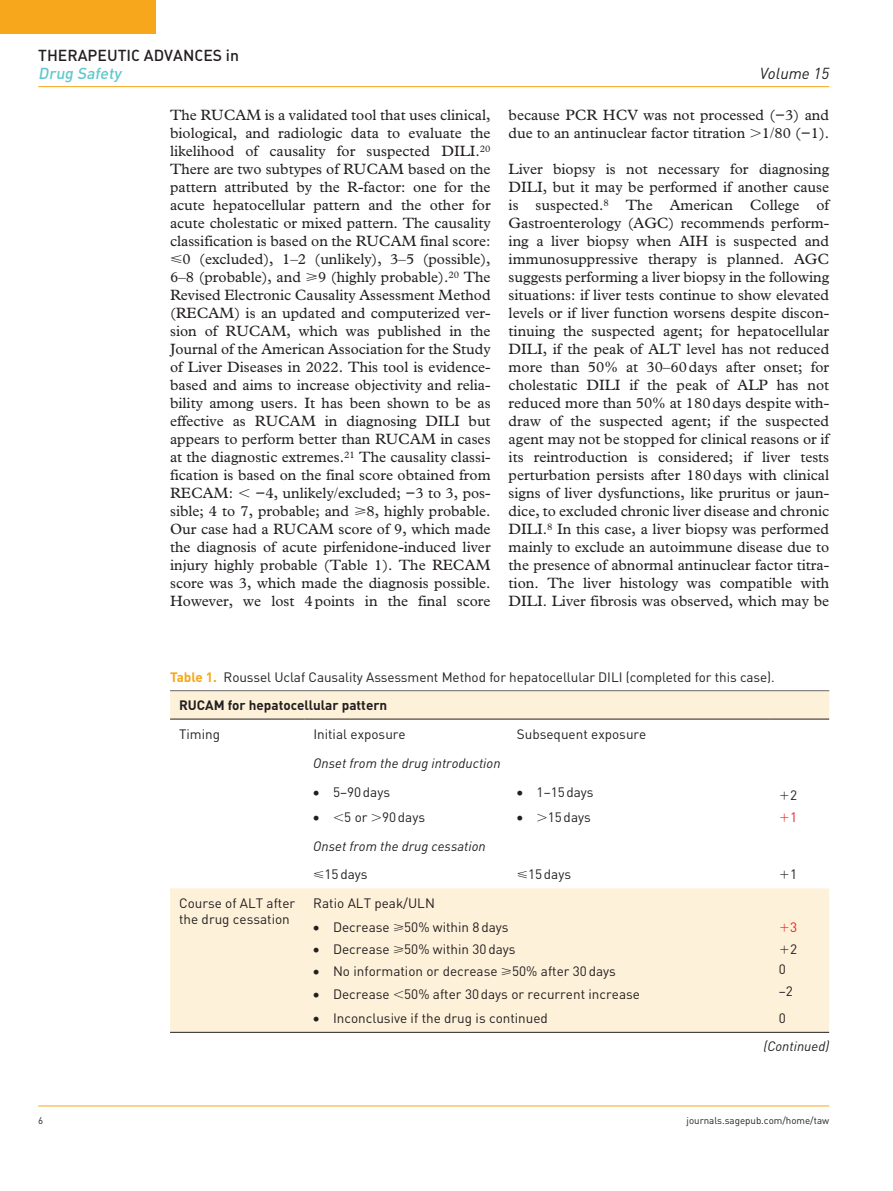
<style>
.page{position:relative;width:893px;height:1191px;background:#fff}
.page>*{position:absolute;margin:0;border:0;box-sizing:border-box;transform-origin:0 0}
.t1{font:15.75px "DIN Medium Alternate";color:#231f20}
.t2{font:italic 15.75px "DIN Medium Alternate";color:#60c7cc}
.t3{font:italic 15.75px "DIN";color:#231f20}
.t4{font:15px/18px "Plantin Std";color:#231f20;text-align:justify}
.t5{font:13.5px/28.5px "DIN";color:#231f20}
.t6{font:italic 13.5px/28.2px "DIN";color:#231f20}
.t7{font:13.5px "DIN";color:#ee1f23}
.t8{font:9.75px "DIN";color:#231f20}
.s1{font-weight:700;color:#f7a71c}
.s2{font-weight:700}
.s3{font-style:normal}
</style>
<div class="page">
<hr style="left:38px;top:1105px;width:791px;height:1px;background:#f7a71c">
<div style="left:0;top:0;width:155px;height:34px;background:#f7a71c"></div>
<hr style="left:38px;top:86px;width:791px;height:1px;background:#f7a71c">
<hr style="left:170px;top:690px;width:659px;height:1px;background:#231f20">
<div style="left:170px;top:691px;width:659px;height:341px;background:#fef1d9"></div>
<svg style="left:170px;top:719px;width:659px;height:169px"></svg>
<hr style="left:304px;top:718px;width:204px;height:1px;background:#231f20">
<hr style="left:508px;top:718px;width:262px;height:1px;background:#231f20">
<hr style="left:770px;top:718px;width:59px;height:1px;background:#231f20">
<hr style="left:170px;top:718px;width:134px;height:1px;background:#231f20">
<hr style="left:170px;top:1032px;width:659px;height:1px;background:#231f20">
<svg style="left:780px;top:791px;width:8px;height:8px"></svg>
<svg style="left:334px;top:813px;width:9px;height:8px"></svg>
<svg style="left:372px;top:813px;width:9px;height:8px"></svg>
<svg style="left:538px;top:813px;width:9px;height:8px"></svg>
<svg style="left:780px;top:813px;width:8px;height:8px"></svg>
<svg style="left:780px;top:871px;width:8px;height:7px"></svg>
<svg style="left:780px;top:923px;width:8px;height:8px"></svg>
<svg style="left:780px;top:946px;width:8px;height:7px"></svg>
<svg style="left:394px;top:990px;width:9px;height:8px"></svg>
<p class="t1" style="left:38px;top:45px;width:202px">THERAPEUTIC ADVANCES IN</p>
<p class="t2" style="left:38px;top:63px;width:84px">Drug Safety</p>
<p class="t4" style="left:170px;top:106px;width:322px">The RUCAM is a validated tool that uses clinical, biological, and radiologic data to evaluate the likelihood of causality for suspected DILI.<sup>20<br></sup>There are two subtypes of RUCAM based on the pattern attributed by the R-factor: one for the acute hepatocellular pattern and the other for acute cholestatic or mixed pattern. The causality classification is based on the RUCAM final score: ⩽0 (excluded), 1–2 (unlikely), 3–5 (possible), 6–8 (probable), and ⩾9 (highly probable).<sup>20</sup> The Revised Electronic Causality Assessment Method (RECAM) is an updated and computerized ver&shy;sion of RUCAM, which was published in the Journal of the American Association for the Study of Liver Diseases in 2022. This tool is evidence&shy;based and aims to increase objectivity and relia&shy;bility among users. It has been shown to be as effective as RUCAM in diagnosing DILI but appears to perform better than RUCAM in cases at the diagnostic extremes.<sup>21</sup> The causality classi&shy;fication is based on the final score obtained from RECAM:</p>
<p class="t4" style="left:170px;top:484px;width:322px;text-indent:85px">−4, unlikely/excluded; −3 to 3, pos&shy;sible; 4 to 7, probable; and ⩾8, highly probable.<br>Our case had a RUCAM score of 9, which made the diagnosis of acute pirfenidone-induced liver injury highly probable (Table 1). The RECAM score was 3, which made the diagnosis possible.<br>However, we lost 4points in the final score</p>
<p class="t3" style="left:760px;top:63px;width:71px">Volume 15</p>
<p class="t4" style="left:509px;top:106px;width:322px">because PCR HCV was not processed (−3) and due to an antinuclear factor titration 1/80 (−1).</p>
<p class="t4" style="left:509px;top:160px;width:322px">Liver biopsy is not necessary for diagnosing DILI, but it may be performed if another cause is suspected.<sup>8</sup> The American College of Gastroenterology (AGC) recommends perform&shy;ing a liver biopsy when AIH is suspected and immunosuppressive therapy is planned. AGC suggests performing a liver biopsy in the following situations: if liver tests continue to show elevated levels or if liver function worsens despite discon&shy;tinuing the suspected agent; for hepatocellular DILI, if the peak of ALT level has not reduced more than 50% at 30–60days after onset; for cholestatic DILI if the peak of ALP has not reduced more than 50% at 180days despite with&shy;draw of the suspected agent; if the suspected agent may not be stopped for clinical reasons or if its reintroduction is considered; if liver tests perturbation persists after 180days with clinical signs of liver dysfunctions, like pruritus or jaun&shy;dice, to excluded chronic liver disease and chronic DILI.<sup>8</sup> In this case, a liver biopsy was performed mainly to exclude an autoimmune disease due to the presence of abnormal antinuclear factor titra&shy;tion. The liver histology was compatible with DILI. Liver fibrosis was observed, which may be</p>
<p class="t5" style="left:179px;top:662px;width:597px;text-indent:-9px"><span class="s1">Table 1.</span> Roussel Uclaf Causality Assessment Method for hepatocellular DILI (completed for this case).<br><span class="s2">RUCAM for hepatocellular pattern</span></p>
<p class="t5" style="left:179px;top:720px;width:43px">Timing</p>
<p class="t5" style="left:313px;top:720px;width:94px">Initial exposure</p>
<p class="t5" style="left:517px;top:720px;width:131px">Subsequent exposure</p>
<p class="t6" style="left:313px;top:749px;width:189px">Onset from the drug introduction</p>
<p class="t5" style="left:313px;top:778px;width:78px">• 5–90days</p>
<p class="t5" style="left:517px;top:778px;width:78px">• 1–15days</p>
<p class="t5" style="left:790px;top:780px;width:9px">2</p>
<p class="t5" style="left:313px;top:802px;width:113px">• 5 or 90days</p>
<p class="t5" style="left:517px;top:802px;width:75px">• 15days</p>
<p class="t7" style="left:790px;top:808px;width:9px">1</p>
<p class="t6" style="left:313px;top:831px;width:174px">Onset from the drug cessation ⩽<span class="s3">15days</span></p>
<p class="t5" style="left:517px;top:859px;width:56px">⩽15days</p>
<p class="t5" style="left:790px;top:859px;width:9px">1</p>
<p class="t5" style="left:179px;top:895px;width:118px;line-height:15.8px">Course of ALT after the drug cessation</p>
<p class="t5" style="left:313px;top:888px;width:123px">Ratio ALT peak/ULN</p>
<p class="t5" style="left:313px;top:912px;width:197px">• Decrease ⩾50% within 8days</p>
<p class="t7" style="left:790px;top:918px;width:9px">3</p>
<p class="t5" style="left:313px;top:934px;width:204px">• Decrease ⩾50% within 30days</p>
<p class="t5" style="left:790px;top:934px;width:9px">2</p>
<p class="t5" style="left:313px;top:957px;width:304px">• No information or decrease ⩾50% after 30days</p>
<p class="t5" style="left:779px;top:954px;width:9px">0</p>
<p class="t5" style="left:313px;top:979px;width:328px">• Decrease 50% after 30days or recurrent increase</p>
<p class="t5" style="left:779px;top:977px;width:16px">−2</p>
<p class="t5" style="left:313px;top:1003px;width:236px">• Inconclusive if the drug is continued</p>
<p class="t5" style="left:779px;top:1003px;width:9px">0</p>
<p class="t6" style="left:763px;top:1031px;width:67px">(Continued)</p>
<p class="t8" style="left:38px;top:1114px;width:7px">6</p>
<p class="t8" style="left:687px;top:1114px;width:144px">journals.sagepub.com/home/taw</p>
</div>
